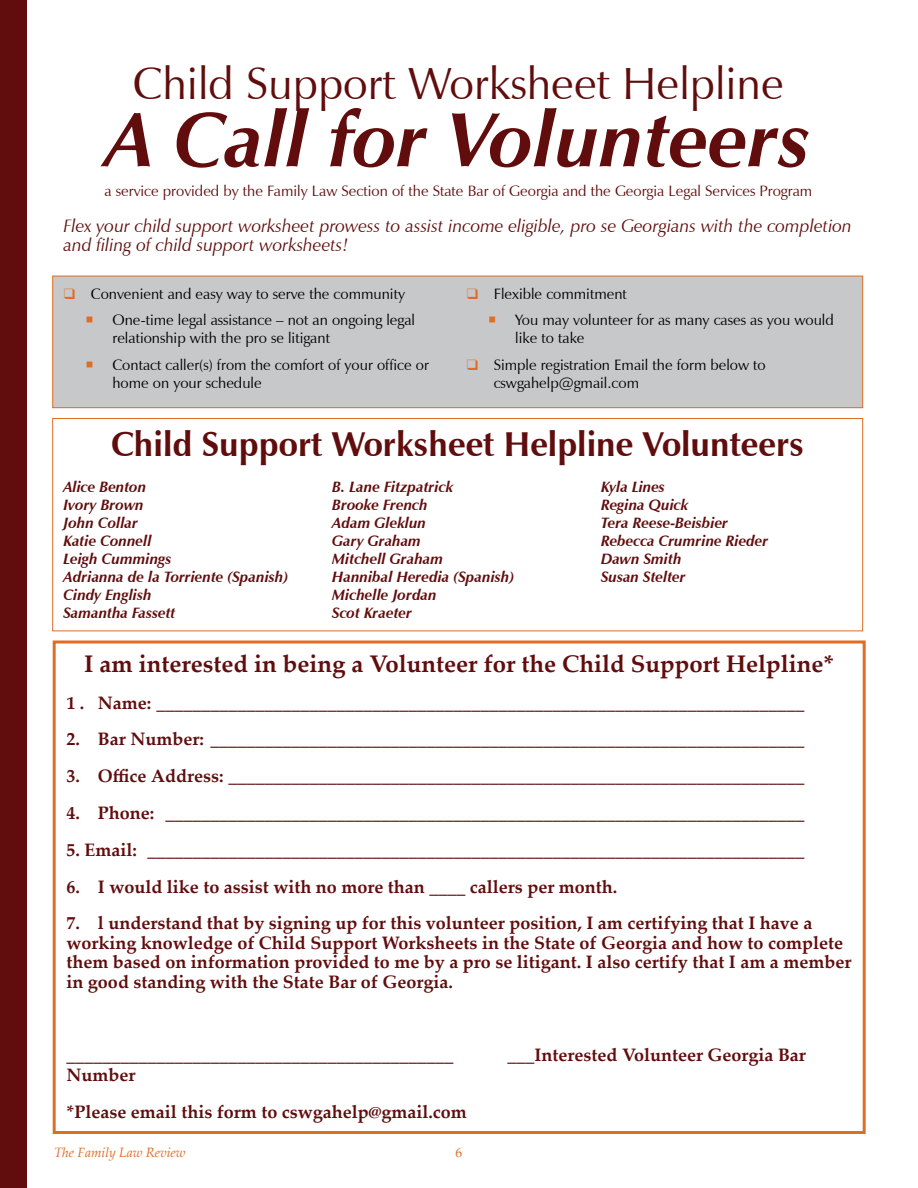
<style>
.page{position:relative;width:918px;height:1188px;background:#fff}
.page>*{position:absolute;margin:0;border:0;box-sizing:border-box;transform-origin:0 0}
.t1{font:italic 700 78px "Zapf Humanist 601 BT";color:#610d0d}
.t2{font:45px "Zapf Humanist 601 BT";color:#610d0d}
.t3{font:700 34.5px "Zapf Humanist 601 BT";color:#610d0d}
.t4{font:700 24px "Palatino Linotype";color:#610d0d}
.t5{font:700 18px/19.5px "Palatino Linotype";color:#610d0d}
.t6{font:italic 18px/19.5px "Zapf Humanist 601 BT";color:#610d0d}
.t7{font:italic 700 15px/18px "Zapf Humanist 601 BT";color:#610d0d}
.t8{font:15px/26.7px "Zapf Humanist 601 BT";color:#000}
.t9{font:15px "Zapf Humanist 601 BT";color:#610d0d}
.t10{font:italic 13.5px "Palatino Linotype";color:#df6d25}
.t11{font:13.5px "Palatino Linotype";color:#df6d25}
</style>
<div class="page">
<div style="left:0;top:0;width:27px;height:1188px;background:#610d0d"></div>
<div style="left:53px;top:276px;width:810px;height:132px;background:#c7c8ca"></div>
<div style="left:52px;top:276px;width:811px;height:132px;border:1px solid #df6d25"></div>
<div style="left:53px;top:640px;width:813px;height:494px;border:3px solid #df6d25"></div>
<div style="left:52px;top:418px;width:811px;height:213px;border:1px solid #df6d25"></div>
<h2 class="t2" style="left:133px;top:56px;width:653px">Child Support Worksheet Helpline</h2>
<h1 class="t1" style="left:106px;top:92px;width:706px">A Call for Volunteers</h1>
<p class="t9" style="left:105px;top:182px;width:709px">a service provided by the Family Law Section of the State Bar of Georgia and the Georgia Legal Services Program</p>
<p class="t6" style="left:63px;top:216px;width:790px">Flex your child support worksheet prowess to assist income eligible, pro se Georgians with the completion and filing of child support worksheets!</p>
<p class="t8" style="left:112px;top:280px;width:304px;text-indent:-22px">Convenient and easy way to serve the community<br>One-time legal assistance – not an ongoing legal</p>
<p class="t8" style="left:112px;top:325px;width:318px">relationship with the pro se litigant<br>Contact caller(s) from the comfort of your office or</p>
<p class="t8" style="left:112px;top:369px;width:151px">home on your schedule</p>
<p class="t8" style="left:515px;top:280px;width:320px;text-indent:-22px">Flexible commitment<br>You may volunteer for as many cases as you would</p>
<p class="t8" style="left:494px;top:325px;width:274px;text-indent:22px">like to take<br>Simple registration Email the form below to</p>
<p class="t8" style="left:494px;top:369px;width:147px">cswgahelp@gmail.com</p>
<h3 class="t3" style="left:111px;top:423px;width:695px">Child Support Worksheet Helpline Volunteers</h3>
<p class="t7" style="left:63px;top:478px;width:226px">Alice Benton<br>Ivory Brown<br>John Collar<br>Katie Connell<br>Leigh Cummings<br>Adrianna de la Torriente (Spanish)<br>Cindy English<br>Samantha Fassett</p>
<p class="t7" style="left:332px;top:478px;width:184px">B. Lane Fitzpatrick<br>Brooke French<br>Adam Gleklun<br>Gary Graham<br>Mitchell Graham<br>Hannibal Heredia (Spanish)<br>Michelle Jordan<br>Scot Kraeter</p>
<p class="t7" style="left:601px;top:478px;width:169px">Kyla Lines<br>Regina Quick<br>Tera Reese-Beisbier<br>Rebecca Crumrine Rieder<br>Dawn Smith<br>Susan Stelter</p>
<h3 class="t4" style="left:84px;top:647px;width:751px">I am interested in being a Volunteer for the Child Support Helpline*</h3>
<p class="t5" style="left:66px;top:692px;width:740px">1 . Name: ________________________________________________________________________</p>
<p class="t5" style="left:66px;top:729px;width:740px">2. Bar Number: __________________________________________________________________</p>
<p class="t5" style="left:66px;top:766px;width:740px">3. Office Address: ________________________________________________________________</p>
<p class="t5" style="left:66px;top:802px;width:740px">4. Phone: _______________________________________________________________________</p>
<p class="t5" style="left:66px;top:839px;width:740px">5. Email: _________________________________________________________________________</p>
<p class="t5" style="left:66px;top:876px;width:552px">6. I would like to assist with no more than ____ callers per month.</p>
<p class="t5" style="left:66px;top:913px;width:786px">7. l understand that by signing up for this volunteer position, I am certifying that I have a working knowledge of Child Support Worksheets in the State of Georgia and how to complete them based on information provided to me by a pro se litigant. I also certify that I am a member in good standing with the State Bar of Georgia.</p>
<p class="t5" style="left:66px;top:1045px;width:389px">___________________________________________</p>
<p class="t5" style="left:66px;top:1056px;width:402px;line-height:36.8px">Number<br>*Please email this form to cswgahelp@gmail.com</p>
<p class="t10" style="left:54px;top:1143px;width:133px">The Family Law Review</p>
<p class="t11" style="left:456px;top:1143px;width:8px">6</p>
<p class="t5" style="left:507px;top:1045px;width:300px">___Interested Volunteer Georgia Bar</p>
</div>
